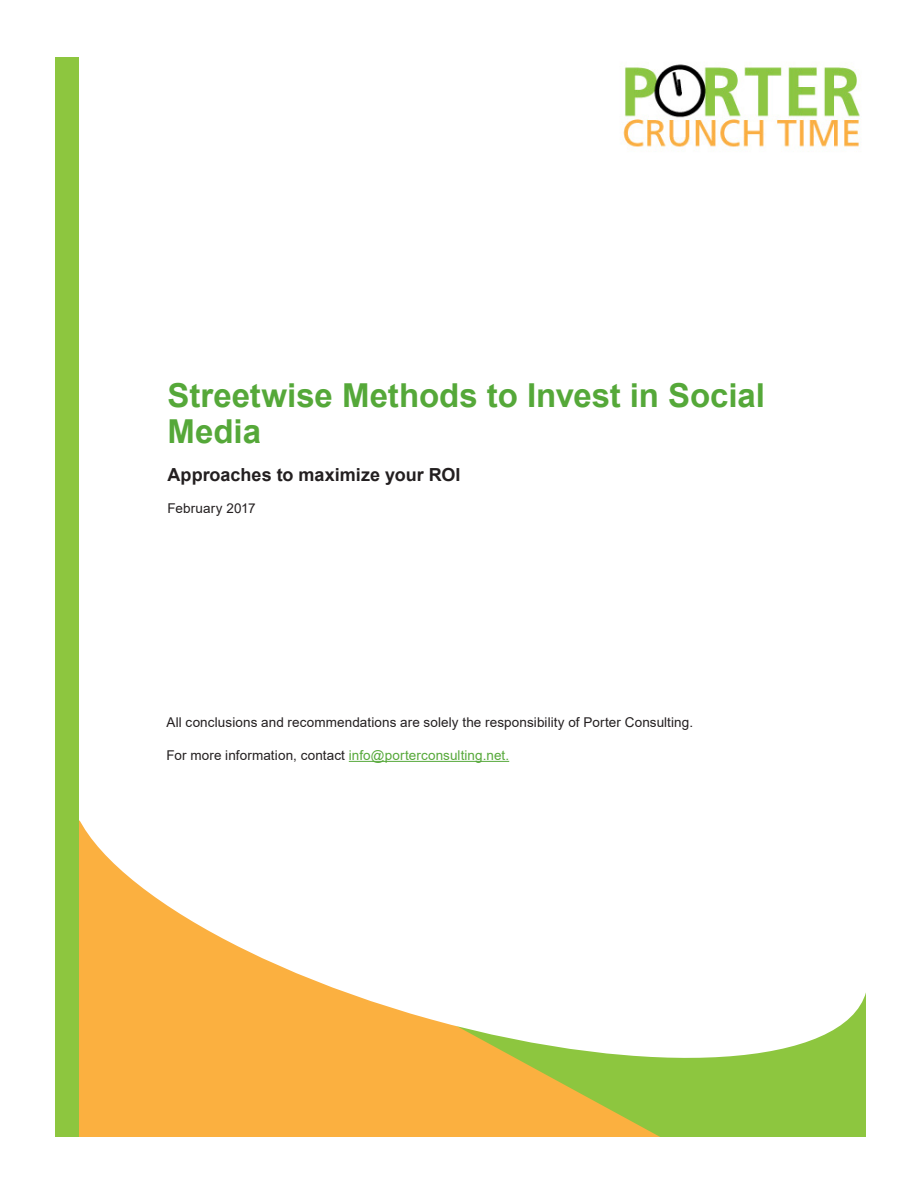
<style>
.page{position:relative;width:918px;height:1188px;background:#fff}
.page>*{position:absolute;margin:0;border:0;box-sizing:border-box;transform-origin:0 0}
.Body{font:700 33px/36px "Arial";color:#55a839}
.Body-2{font:700 18px "Arial";color:#231f20}
.Body-3{font:13.5px "Arial";letter-spacing:.005em;color:#231f20}
.s1{color:#55a839}
</style>
<div class="page">
<div style="left:55px;top:980px;width:810px;height:156px;background:#8dc63f"></div>
<svg style="left:79px;top:1080px;width:579px;height:56px;background:#f1b13f"></svg>
<svg style="left:79px;top:760px;width:786px;height:320px"></svg>
<div style="left:55px;top:57px;width:24px;height:1079px;background:#8dc63f"></div>
<hr style="left:349px;top:761px;width:160px;height:1px;background:#55a839">
<img style="left:623px;top:64px;width:237px;height:88px">
<p class="Body" style="left:168px;top:378px;width:599px">Streetwise Methods to Invest in Social<br>Media</p>
<p class="Body-2" style="left:168px;top:462px;width:294px">Approaches to maximize your ROI</p>
<p class="Body-3" style="left:168px;top:499px;width:90px">February 2017</p>
<p class="Body-3" style="left:166px;top:713px;width:528px">All conclusions and recommendations are solely the responsibility of Porter Consulting.</p>
<p class="Body-3" style="left:166px;top:746px;width:344px">For more information, contact <span class="s1">info@porterconsulting.net.</span></p>
</div>
